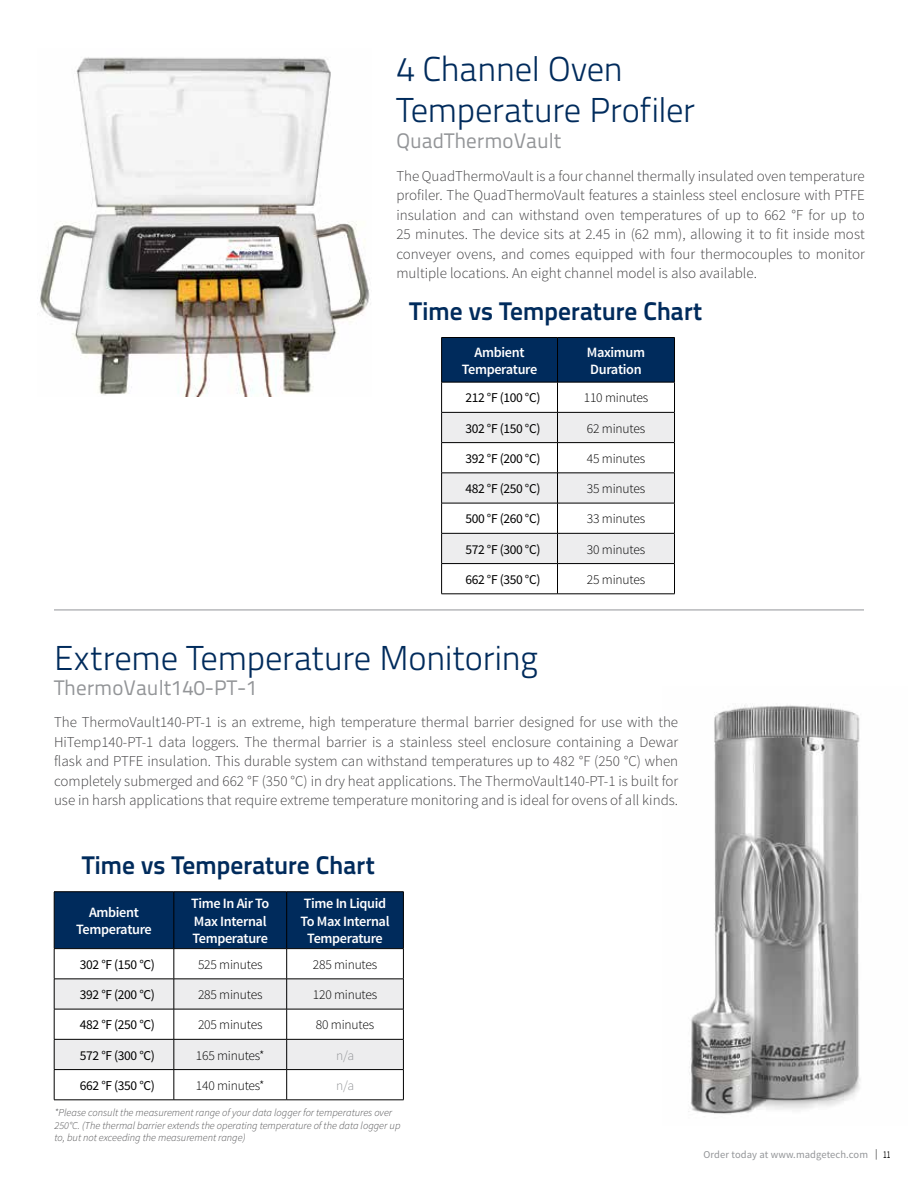
<style>
.page{position:relative;width:918px;height:1188px;background:#fff}
.page>*{position:absolute;margin:0;border:0;box-sizing:border-box;transform-origin:0 0}
.t1{font:300 34.5px/41.4px "Titillium Text 22 L";letter-spacing:-.015em;color:#002b5c}
.t2{font:700 25.5px "Titillium Text 22 L";letter-spacing:-.01em;color:#002b5c}
.t3{font:21px "Titillium Text 22 L";color:#939598}
.t4{font:300 15px/19.5px "Source Sans Pro";color:#414042;text-align:justify}
.t5{font:600 14.25px/17.1px "Source Sans Pro";letter-spacing:-.025em;color:#fff;text-align:center}
.t6{font:300 13.5px "Source Sans Pro";letter-spacing:-.015em;color:#000}
.t7{font:13.5px "Source Sans Pro";letter-spacing:-.025em;color:#000}
.t8{font:300 13.5px "Source Sans Pro";color:#939598}
.t9{font:italic 300 10.5px/12.6px "Source Sans Pro";color:#4d4d4f}
.t10{font:10.5px "Source Sans Pro";letter-spacing:.01em;color:#939598}
.s1{color:#000}
</style>
<div class="page">
<div style="left:55px;top:892px;width:348px;height:56px;background:#002b5c"></div>
<svg style="left:55px;top:949px;width:348px;height:151px"></svg>
<hr style="left:54px;top:891px;width:120px;height:1px;background:#000">
<hr style="left:54px;top:892px;width:1px;height:56px;background:#000">
<hr style="left:174px;top:891px;width:113px;height:1px;background:#000">
<hr style="left:174px;top:892px;width:1px;height:56px;background:#000">
<hr style="left:287px;top:891px;width:117px;height:1px;background:#000">
<hr style="left:286px;top:892px;width:1px;height:56px;background:#000">
<hr style="left:403px;top:892px;width:1px;height:56px;background:#000">
<hr style="left:54px;top:949px;width:1px;height:30px;background:#000">
<hr style="left:54px;top:1070px;width:1px;height:30px;background:#000">
<hr style="left:54px;top:948px;width:120px;height:1px;background:#000">
<hr style="left:174px;top:948px;width:113px;height:1px;background:#000">
<hr style="left:287px;top:948px;width:117px;height:1px;background:#000">
<hr style="left:174px;top:949px;width:1px;height:30px;background:#000">
<hr style="left:286px;top:949px;width:1px;height:30px;background:#000">
<hr style="left:403px;top:949px;width:1px;height:30px;background:#000">
<svg style="left:54px;top:980px;width:350px;height:89px"></svg>
<hr style="left:174px;top:1070px;width:1px;height:30px;background:#000">
<hr style="left:286px;top:1070px;width:1px;height:30px;background:#000">
<hr style="left:403px;top:1070px;width:1px;height:30px;background:#000">
<hr style="left:54px;top:979px;width:120px;height:1px;background:#000">
<hr style="left:174px;top:979px;width:113px;height:1px;background:#000">
<hr style="left:287px;top:979px;width:117px;height:1px;background:#000">
<hr style="left:54px;top:1009px;width:120px;height:1px;background:#000">
<hr style="left:174px;top:1009px;width:113px;height:1px;background:#000">
<hr style="left:287px;top:1009px;width:117px;height:1px;background:#000">
<hr style="left:54px;top:1039px;width:120px;height:1px;background:#000">
<hr style="left:174px;top:1039px;width:113px;height:1px;background:#000">
<hr style="left:287px;top:1039px;width:117px;height:1px;background:#000">
<hr style="left:54px;top:1069px;width:120px;height:1px;background:#000">
<hr style="left:174px;top:1069px;width:113px;height:1px;background:#000">
<hr style="left:287px;top:1069px;width:117px;height:1px;background:#000">
<hr style="left:54px;top:1100px;width:120px;height:1px;background:#000">
<hr style="left:174px;top:1100px;width:113px;height:1px;background:#000">
<hr style="left:287px;top:1100px;width:117px;height:1px;background:#000">
<hr style="left:54px;top:610px;width:810px;height:1px;background:#939598">
<img style="left:40px;top:57px;width:331px;height:340px">
<div style="left:442px;top:338px;width:232px;height:44px;background:#002b5c"></div>
<hr style="left:441px;top:337px;width:117px;height:1px;background:#000">
<hr style="left:441px;top:338px;width:1px;height:44px;background:#000">
<hr style="left:558px;top:337px;width:117px;height:1px;background:#000">
<hr style="left:557px;top:338px;width:1px;height:44px;background:#000">
<hr style="left:674px;top:338px;width:1px;height:44px;background:#000">
<hr style="left:441px;top:382px;width:117px;height:1px;background:#000">
<hr style="left:441px;top:382px;width:1px;height:30px;background:#000">
<hr style="left:558px;top:382px;width:117px;height:1px;background:#000">
<hr style="left:557px;top:382px;width:1px;height:30px;background:#000">
<hr style="left:674px;top:382px;width:1px;height:30px;background:#000">
<svg style="left:441px;top:412px;width:234px;height:151px"></svg>
<hr style="left:441px;top:563px;width:117px;height:1px;background:#000">
<hr style="left:441px;top:564px;width:1px;height:30px;background:#000">
<hr style="left:558px;top:563px;width:117px;height:1px;background:#000">
<hr style="left:557px;top:564px;width:1px;height:30px;background:#000">
<hr style="left:674px;top:564px;width:1px;height:30px;background:#000">
<hr style="left:441px;top:594px;width:117px;height:1px;background:#000">
<hr style="left:558px;top:594px;width:117px;height:1px;background:#000">
<img style="left:688px;top:704px;width:173px;height:410px">
<h1 class="t1" style="left:396px;top:46px;width:300px">4 Channel Oven<br>Temperature Profiler</h1>
<h3 class="t3" style="left:396px;top:125px;width:167px">QuadThermoVault</h3>
<p class="t4" style="left:396px;top:166px;width:470px">The QuadThermoVault is a four channel thermally insulated oven temperature profiler. The QuadThermoVault features a stainless steel enclosure with PTFE insulation and can withstand oven temperatures of up to 662 °F for up to 25 minutes. The device sits at 2.45 in (62 mm), allowing it to fit inside most conveyer ovens, and comes equipped with four thermocouples to monitor multiple locations. An eight channel model is also available.</p>
<h2 class="t2" style="left:410px;top:291px;width:294px">Time vs Temperature Chart</h2>
<p class="t5" style="left:462px;top:344px;width:77px">Ambient<br>Temperature</p>
<p class="t5" style="left:587px;top:344px;width:60px;text-align:left">Maximum<br>Duration</p>
<p class="t7" style="left:465px;top:389px;width:77px">212 °F (100 °C)</p>
<p class="t6" style="left:584px;top:390px;width:66px">110 minutes</p>
<p class="t7" style="left:465px;top:420px;width:77px">302 °F (150 °C)</p>
<p class="t6" style="left:587px;top:420px;width:60px">62 minutes</p>
<p class="t7" style="left:465px;top:450px;width:77px">392 °F (200 °C)</p>
<p class="t6" style="left:587px;top:450px;width:60px">45 minutes</p>
<p class="t7" style="left:465px;top:480px;width:77px">482 °F (250 °C)</p>
<p class="t6" style="left:587px;top:480px;width:60px">35 minutes</p>
<p class="t7" style="left:465px;top:510px;width:77px">500 °F (260 °C)</p>
<p class="t6" style="left:587px;top:511px;width:60px">33 minutes</p>
<p class="t7" style="left:465px;top:541px;width:77px">572 °F (300 °C)</p>
<p class="t6" style="left:587px;top:541px;width:60px">30 minutes</p>
<p class="t7" style="left:465px;top:571px;width:77px">662 °F (350 °C)</p>
<p class="t6" style="left:587px;top:571px;width:60px">25 minutes</p>
<h1 class="t1" style="left:54px;top:635px;width:486px">Extreme Temperature Monitoring</h1>
<h3 class="t3" style="left:54px;top:672px;width:205px">ThermoVault140-PT-1</h3>
<p class="t4" style="left:54px;top:713px;width:626px">The ThermoVault140-PT-1 is an extreme, high temperature thermal barrier designed for use with the HiTemp140-PT-1 data loggers. The thermal barrier is a stainless steel enclosure containing a Dewar flask and PTFE insulation. This durable system can withstand temperatures up to 482 °F (250 °C) when completely submerged and 662 °F (350 °C) in dry heat applications. The ThermoVault140-PT-1 is built for use in harsh applications that require extreme temperature monitoring and is ideal for ovens of all kinds.</p>
<h2 class="t2" style="left:82px;top:846px;width:294px">Time vs Temperature Chart</h2>
<p class="t5" style="left:76px;top:904px;width:77px">Ambient<br>Temperature</p>
<p class="t5" style="left:191px;top:896px;width:80px;text-align:left">Time In Air To<br>Max Internal<br>Temperature</p>
<p class="t5" style="left:301px;top:896px;width:91px">Time In Liquid<br>To Max Internal<br>Temperature</p>
<p class="t7" style="left:80px;top:956px;width:77px">302 °F (150 °C)</p>
<p class="t6" style="left:198px;top:956px;width:66px">525 minutes</p>
<p class="t6" style="left:313px;top:956px;width:66px">285 minutes</p>
<p class="t7" style="left:80px;top:986px;width:77px">392 °F (200 °C)</p>
<p class="t6" style="left:198px;top:986px;width:66px">285 minutes</p>
<p class="t6" style="left:313px;top:986px;width:66px">120 minutes</p>
<p class="t7" style="left:80px;top:1016px;width:77px">482 °F (250 °C)</p>
<p class="t6" style="left:198px;top:1017px;width:66px">205 minutes</p>
<p class="t6" style="left:316px;top:1017px;width:60px">80 minutes</p>
<p class="t7" style="left:80px;top:1047px;width:77px">572 °F (300 °C)</p>
<p class="t6" style="left:196px;top:1047px;width:70px">165 minutes*</p>
<p class="t8" style="left:336px;top:1047px;width:20px">n/a</p>
<p class="t7" style="left:80px;top:1077px;width:77px">662 °F (350 °C)</p>
<p class="t6" style="left:196px;top:1077px;width:70px">140 minutes*</p>
<p class="t8" style="left:336px;top:1077px;width:20px">n/a</p>
<p class="t9" style="left:55px;top:1106px;width:347px">*Please consult the measurement range of your data logger for temperatures over<br>250°C. (The thermal barrier extends the operating temperature of the data logger up to, but not exceeding the measurement range)</p>
<p class="t10" style="left:704px;top:1148px;width:189px">Order today at www.madgetech.com <span class="s1">| 11</span></p>
</div>
